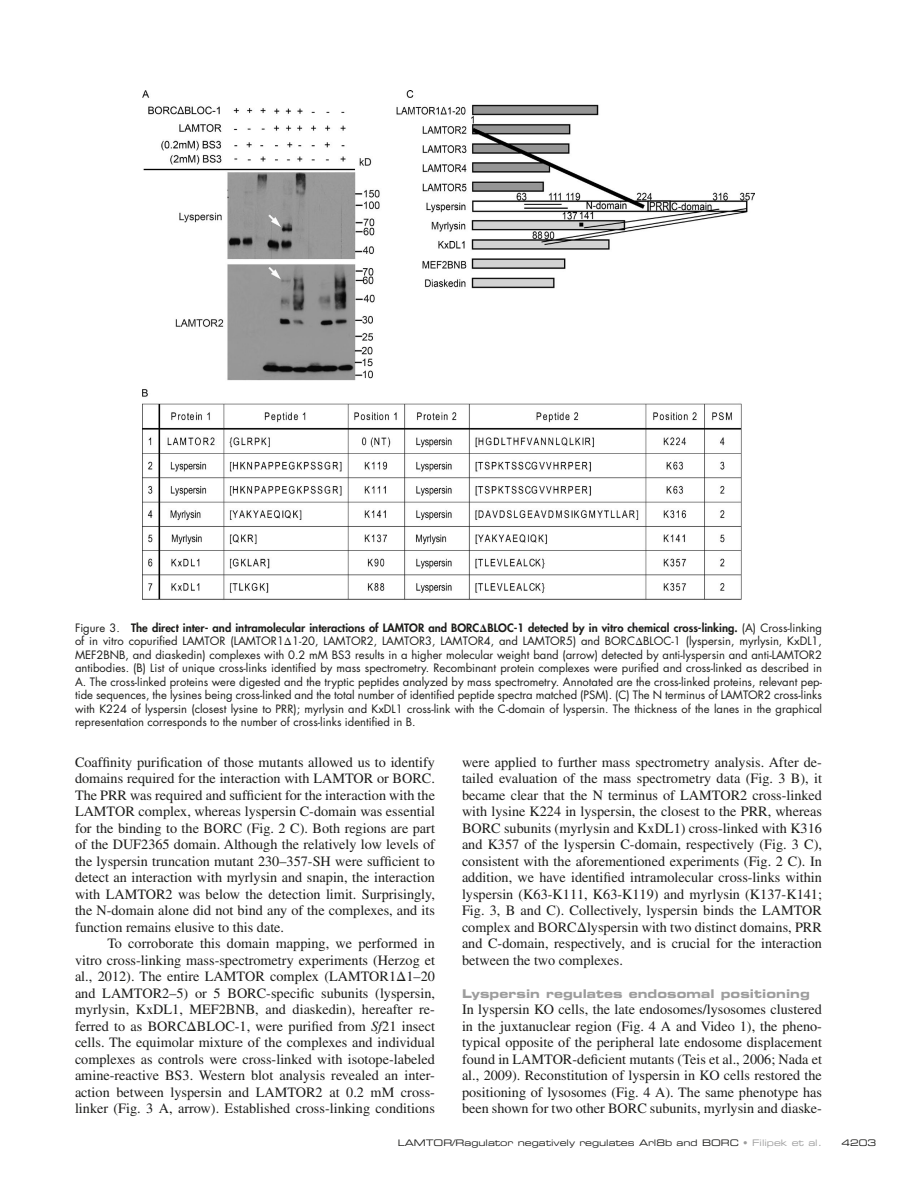
<style>
.page{position:relative;width:918px;height:1188px;background:#fff}
.page>*{position:absolute;margin:0;border:0;box-sizing:border-box;transform-origin:0 0}
.t1{font:14.25px/16.5px "Times LT Std";color:#1d1d1b;text-align:justify}
.t2{font:12px "Eurostile LT Std Bold Ex 2";letter-spacing:.005em;color:#9d9d9d}
.t3{font:11.25px/13.5px "Futura Std";color:#1d1d1b;text-align:justify}
.t4{font:9px "Eurostile LT Std Ex 2";color:#1d1d1b}
.s1{font-weight:800}
.s2{font-family:"STIX General";font-weight:700}
.s3{font-family:"STIX General"}
.s4{font-style:italic}
.s5{color:#9d9d9d}
</style>
<div class="page">
<img style="left:142px;top:90px;width:612px;height:510px">
<p class="t3" style="left:75px;top:621px;width:749px">Figure 3. <span class="s1">The direct inter- and intramolecular interactions of LAMTOR and BORC</span><span class="s2">Δ</span><span class="s1">BLOC-1 detected by in vitro chemical cross-linking.</span> (A) Cross-linking of in vitro copurified LAMTOR (LAMTOR1<span class="s3">Δ</span>1-20, LAMTOR2, LAMTOR3, LAMTOR4, and LAMTOR5) and BORC<span class="s3">Δ</span>BLOC-1 (lyspersin, myrlysin, KxDL1, MEF2BNB, and diaskedin) complexes with 0.2 mM BS3 results in a higher molecular weight band (arrow) detected by anti-lyspersin and anti-LAMTOR2 antibodies. (B) List of unique cross-links identified by mass spectrometry. Recombinant protein complexes were purified and cross-linked as described in A. The cross-linked proteins were digested and the tryptic peptides analyzed by mass spectrometry. Annotated are the cross-linked proteins, relevant pep&shy;tide sequences, the lysines being cross-linked and the total number of identified peptide spectra matched (PSM). (C) The N terminus of LAMTOR2 cross-links with K224 of lyspersin (closest lysine to PRR); myrlysin and KxDL1 cross-link with the C-domain of lyspersin. The thickness of the lanes in the graphical representation corresponds to the number of cross-links identified in B.</p>
<p class="t1" style="left:75px;top:753px;width:362px">Coaffinity purification of those mutants allowed us to identify domains required for the interaction with LAMTOR or BORC.<br>The PRR was required and sufficient for the interaction with the LAMTOR complex, whereas lyspersin C-domain was essential for the binding to the BORC (Fig. 2 C). Both regions are part of the DUF2365 domain. Although the relatively low levels of the lyspersin truncation mutant 230–357-SH were sufficient to detect an interaction with myrlysin and snapin, the interaction with LAMTOR2 was below the detection limit. Surprisingly, the N-domain alone did not bind any of the complexes, and its function remains elusive to this date.</p>
<p class="t1" style="left:75px;top:935px;width:362px;text-indent:32px">To corroborate this domain mapping, we performed in vitro cross-linking mass-spectrometry experiments (Herzog et al., 2012). The entire LAMTOR complex (LAMTOR1<span class="s3">Δ</span>1–20 and LAMTOR2–5) or 5 BORC-specific subunits (lyspersin, myrlysin, KxDL1, MEF2BNB, and diaskedin), hereafter re&shy;ferred to as BORC<span class="s3">Δ</span>BLOC-1, were purified from <span class="s4">Sf</span>21 insect cells. The equimolar mixture of the complexes and individual complexes as controls were cross-linked with isotope-labeled amine-reactive BS3. Western blot analysis revealed an inter&shy;action between lyspersin and LAMTOR2 at 0.2 mM cross&shy;linker (Fig. 3 A, arrow). Established cross-linking conditions</p>
<p class="t1" style="left:462px;top:753px;width:362px">were applied to further mass spectrometry analysis. After de&shy;tailed evaluation of the mass spectrometry data (Fig. 3 B), it became clear that the N terminus of LAMTOR2 cross-linked with lysine K224 in lyspersin, the closest to the PRR, whereas BORC subunits (myrlysin and KxDL1) cross-linked with K316 and K357 of the lyspersin C-domain, respectively (Fig. 3 C), consistent with the aforementioned experiments (Fig. 2 C). In addition, we have identified intramolecular cross-links within lyspersin (K63-K111, K63-K119) and myrlysin (K137-K141; Fig. 3, B and C). Collectively, lyspersin binds the LAMTOR complex and BORC<span class="s3">Δ</span>lyspersin with two distinct domains, PRR and C-domain, respectively, and is crucial for the interaction between the two complexes.</p>
<p class="t2" style="left:462px;top:985px;width:349px">Lyspersin regulates endosomal positioning</p>
<p class="t1" style="left:462px;top:1001px;width:362px">In lyspersin KO cells, the late endosomes/lysosomes clustered in the juxtanuclear region (Fig. 4 A and Video 1), the pheno&shy;typical opposite of the peripheral late endosome displacement found in LAMTOR-deficient mutants (Teis et al., 2006; Nada et al., 2009). Reconstitution of lyspersin in KO cells restored the positioning of lysosomes (Fig. 4 A). The same phenotype has been shown for two other BORC subunits, myrlysin and diaske-</p>
<p class="t4" style="left:398px;top:1136px;width:426px">LAM TOR/Ragulator negatively regulates Arl8b and BORC <span class="s5">• Filipek et al.</span></p>
<p class="t4" style="left:841px;top:1136px;width:36px">4203</p>
</div>
